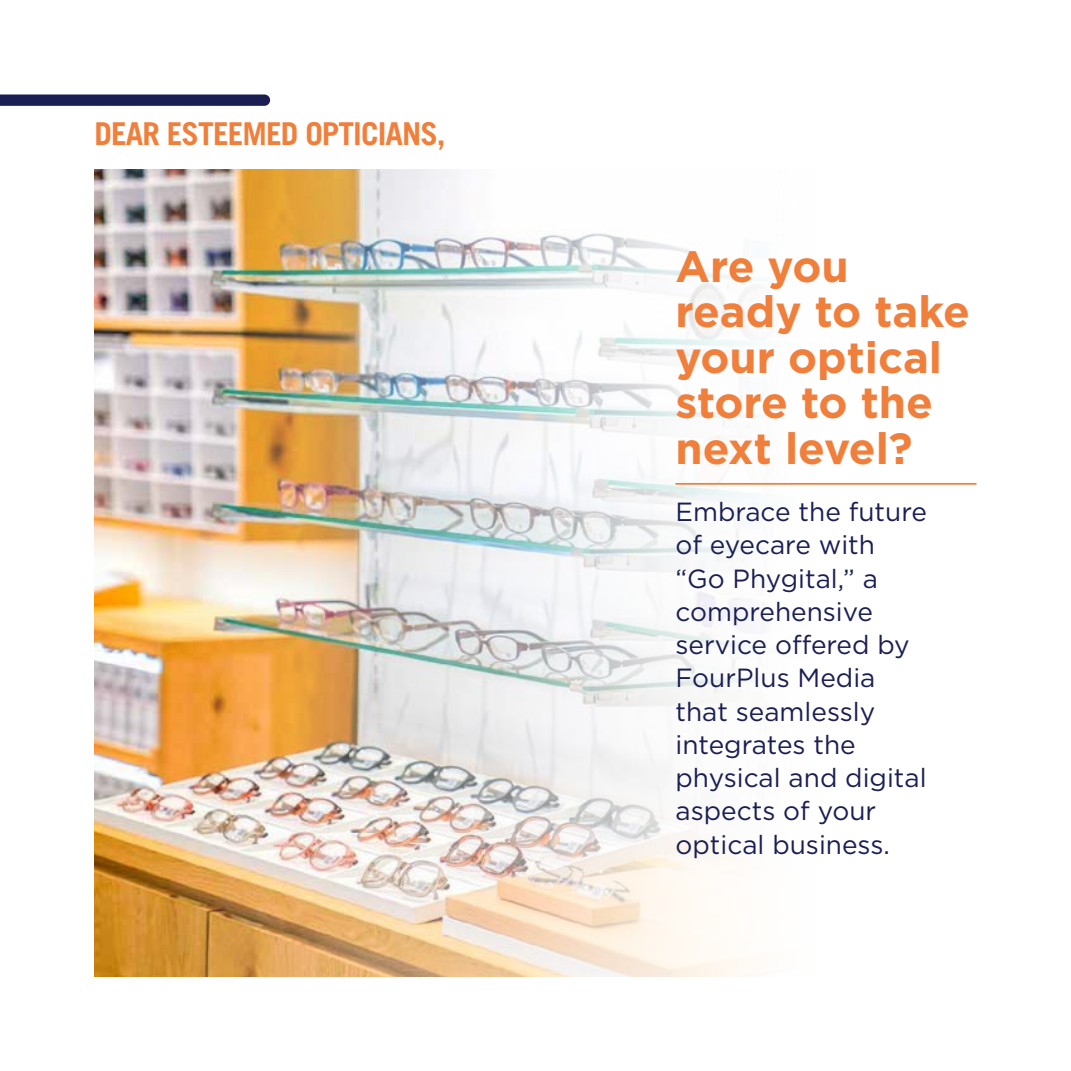
<style>
.page{position:relative;width:1071px;height:1071px;background:#fff}
.page>*{position:absolute;margin:0;border:0;box-sizing:border-box;transform-origin:0 0}
.t1{font:700 43.75px/45.5px "Gotham";color:#f07f3c}
.t2{font:700 31.5px "Trade Gothic LT Std";letter-spacing:-.03em;color:#f07f3c}
.t3{font:26.25px/33.2px "Gotham";color:#1a1e52}
</style>
<div class="page">
<svg style="left:0;top:94px;width:270px;height:12px;background:#272b5c"></svg>
<img style="left:94px;top:169px;width:883px;height:807px">
<hr style="left:676px;top:483px;width:300px;height:2px;background:#f07f3c">
<p class="t2" style="left:94px;top:115px;width:353px">DEAR ESTEEMED OPTICIANS,</p>
<h1 class="t1" style="left:676px;top:243px;width:296px">Are you ready to take your optical store to the next level?</h1>
<p class="t3" style="left:676px;top:495px;width:253px">Embrace the future of eyecare with “Go Phygital,” a comprehensive service offered by<br>FourPlus Media that seamlessly integrates the physical and digital aspects of your optical business.</p>
</div>
